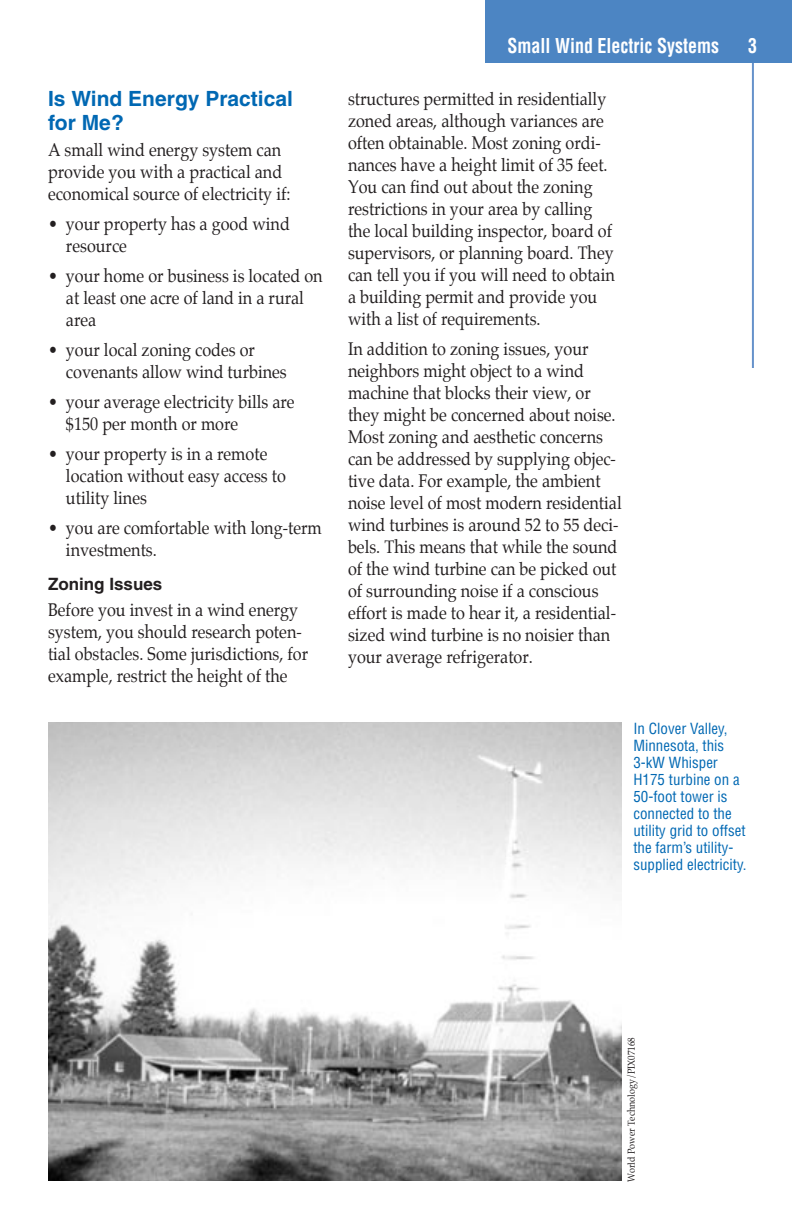
<style>
.page{position:relative;width:792px;height:1224px;background:#fff}
.page>*{position:absolute;margin:0;border:0;box-sizing:border-box;transform-origin:0 0}
.t1{font:700 21px/24px "Helvetica";color:#0168b3}
.t2{font:700 condensed 20px "Helvetica";color:#fff;scale:.9 1}
.t3{font:18px/22px "Palatino";color:#231f20;scale:.9 1}
.t4{font:700 17px "Helvetica";color:#231f20}
.t5{font:condensed 15px/17px "Helvetica";color:#0168b3}
.t6{font:10px "Palatino";color:#231f20;scale:.9 1}
</style>
<div class="page">
<hr style="left:752px;top:18px;width:2px;height:350px;background:#6692cb">
<div style="left:485px;top:0;width:307px;height:63px;background:#4c85c3"></div>
<img style="left:48px;top:722px;width:573px;height:459px">
<p class="t1" style="left:48px;top:87px;width:246px">Is Wind Energy Practical for Me?</p>
<p class="t3" style="left:48px;top:139px;width:271px">A small wind energy system can provide you with a practical and economical source of electricity if:</p>
<p class="t3" style="left:66px;top:213px;width:250px;text-indent:-18px">• your property has a good wind resource</p>
<p class="t3" style="left:66px;top:265px;width:287px;text-indent:-18px">• your home or business is located on at least one acre of land in a rural area</p>
<p class="t3" style="left:66px;top:339px;width:247px;text-indent:-18px">• your local zoning codes or covenants allow wind turbines</p>
<p class="t3" style="left:66px;top:391px;width:256px;text-indent:-18px">• your average electricity bills are $150 per month or more</p>
<p class="t3" style="left:66px;top:443px;width:246px;text-indent:-18px">• your property is in a remote location without easy access to utility lines</p>
<p class="t3" style="left:66px;top:517px;width:286px;text-indent:-18px">• you are comfortable with long-term investments.</p>
<p class="t4" style="left:48px;top:574px;width:116px">Zoning Issues</p>
<p class="t3" style="left:48px;top:599px;width:291px">Before you invest in a wind energy system, you should research poten&shy;tial obstacles. Some jurisdictions, for example, restrict the height of the</p>
<p class="t2" style="left:508px;top:33px;width:236px">Small Wind Electric Systems</p>
<p class="t3" style="left:348px;top:88px;width:298px">structures permitted in residentially zoned areas, although variances are often obtainable. Most zoning ordi&shy;nances have a height limit of 35 feet.<br>You can find out about the zoning restrictions in your area by calling the local building inspector, board of supervisors, or planning board. They can tell you if you will need to obtain a building permit and provide you with a list of requirements.</p>
<p class="t3" style="left:348px;top:338px;width:306px">In addition to zoning issues, your neighbors might object to a wind machine that blocks their view, or they might be concerned about noise.<br>Most zoning and aesthetic concerns can be addressed by supplying objec&shy;tive data. For example, the ambient noise level of most modern residential wind turbines is around 52 to 55 deci&shy;bels. This means that while the sound of the wind turbine can be picked out of surrounding noise if a conscious effort is made to hear it, a residential&shy;sized wind turbine is no noisier than your average refrigerator.</p>
<p class="t5" style="left:633px;top:720px;width:114px">In Clover Valley,<br>Minnesota, this<br>3-kW Whisper<br>H175 turbine on a<br>50-foot tower is connected to the utility grid to offset the farm’s utility&shy;supplied electricity.</p>
<p class="t6" style="left:626px;top:1182px;width:163px;rotate:-90deg">World Power Technology/PIX07168</p>
</div>
